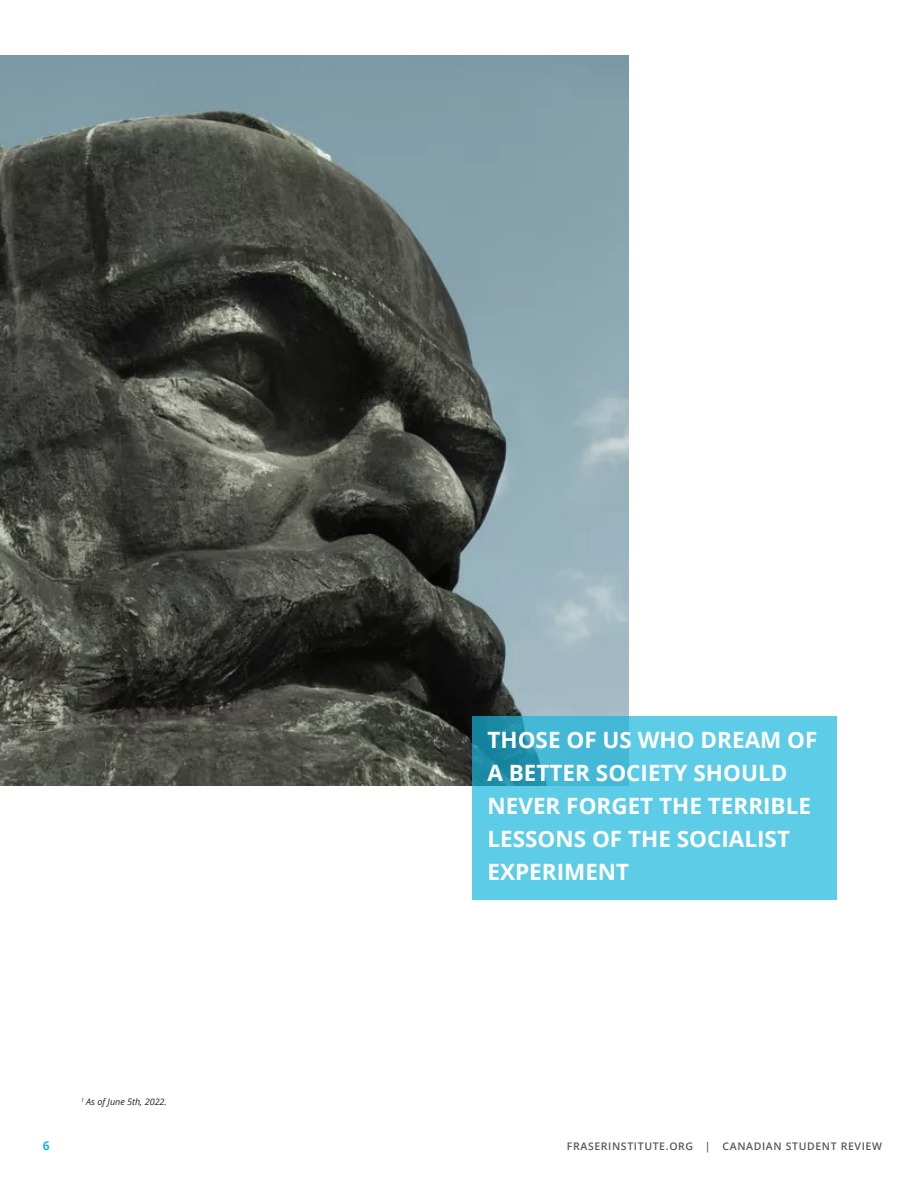
<style>
.page{position:relative;width:918px;height:1188px;background:#fff}
.page>*{position:absolute;margin:0;border:0;box-sizing:border-box;transform-origin:0 0}
.Main_Callout{font:700 22.5px/33px "Open Sans";color:#fff}
.t1{font:700 12px "Open Sans";color:#18b6dd}
.t2{font:600 10.5px "Open Sans";letter-spacing:.06em;color:#57585a}
.Main_References{font:italic 9px "Open Sans";color:#231f20}
</style>
<div class="page">
<img style="left:0;top:55px;width:629px;height:731px">
<svg style="left:472px;top:716px;width:365px;height:184px;background:#56c5e1"></svg>
<p class="Main_References" style="left:81px;top:1096px;width:87px"><sup>1</sup> As of June 5th, 2022.</p>
<p class="Main_Callout" style="left:488px;top:723px;width:332px">THOSE OF US WHO DREAM OF<br>A BETTER SOCIETY SHOULD<br>NEVER FORGET THE TERRIBLE<br>LESSONS OF THE SOCIALIST<br>EXPERIMENT</p>
<p class="t1" style="left:43px;top:1137px;width:8px">6</p>
<p class="t2" style="left:567px;top:1139px;width:317px">FRASERINSTITUTE.ORG | CANADIAN STUDENT REVIEW</p>
</div>
